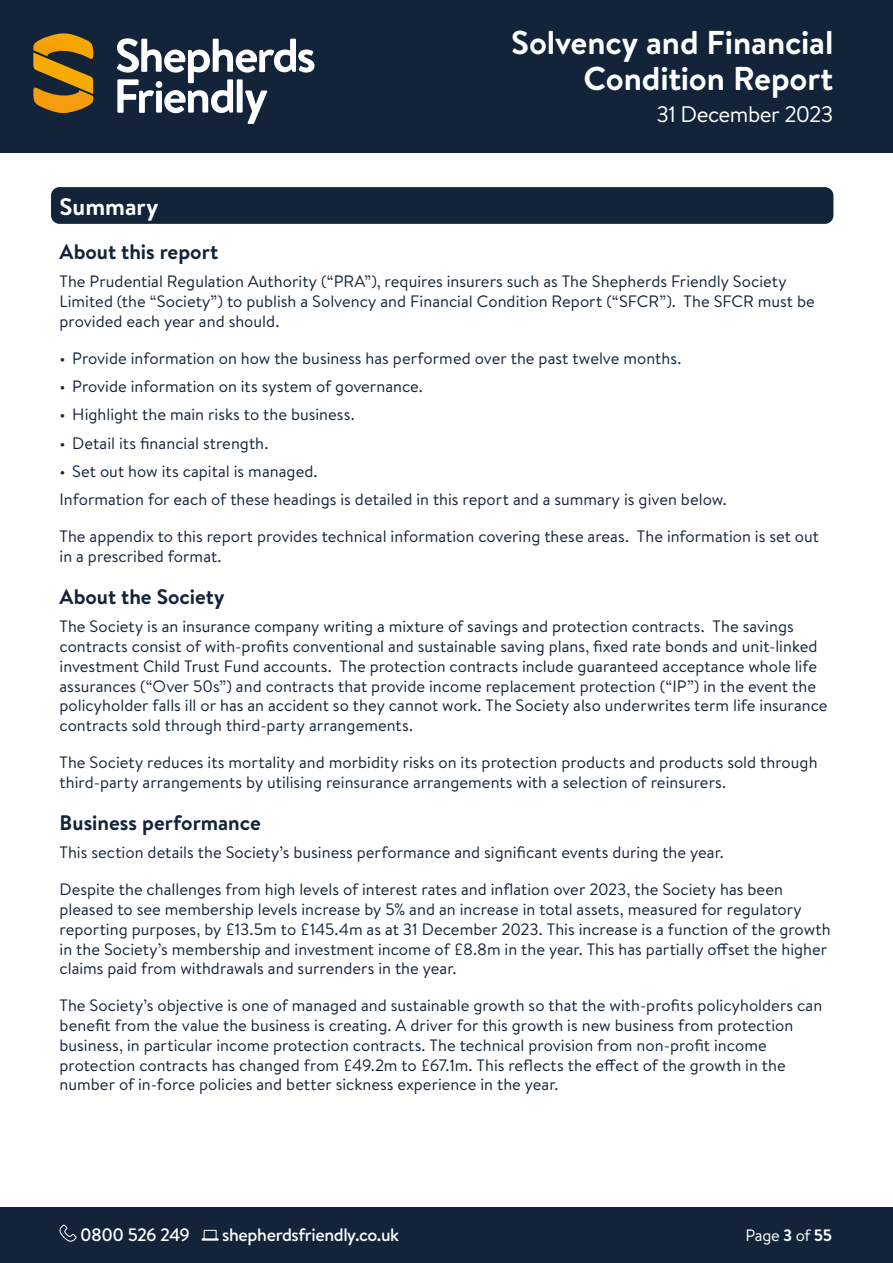
<style>
.page{position:relative;width:893px;height:1263px;background:#fff}
.page>*{position:absolute;margin:0;border:0;box-sizing:border-box;transform-origin:0 0}
.t1{font:700 33px/36px "Brandon Text";letter-spacing:-.005em;color:#fff;text-align:right}
.t2{font:700 24px "Brandon Text";color:#fff}
.t3{font:22.5px "Brandon Text";letter-spacing:-.02em;color:#fff}
.t4{font:700 21px "Brandon Text";color:#13243a}
.t5{font:500 18px "Brandon Text";letter-spacing:-.025em;color:#fff}
.t6{font:500 18px "Brandon Text";letter-spacing:-.045em;color:#fff}
.t7{font:16.5px/19.8px "Brandon Text";color:#13243a}
.t8{font:16.5px "Brandon Text";letter-spacing:-.02em;color:#fff}
.s1{font-weight:700}
</style>
<div class="page">
<div style="left:0;top:1208px;width:893px;height:55px;background:#13243a"></div>
<svg style="left:59px;top:1224px;width:18px;height:18px"></svg>
<svg style="left:201px;top:1229px;width:18px;height:12px"></svg>
<div style="left:0;top:0;width:893px;height:153px;background:#13243a"></div>
<svg style="left:33px;top:33px;width:61px;height:80px"></svg>
<svg style="left:117px;top:38px;width:197px;height:86px"></svg>
<div style="left:51px;top:187px;width:782px;height:37px;background:#13243a;border-radius:9px"></div>
<h1 class="t1" style="left:511px;top:24px;width:324px">Solvency and Financial<br>Condition Report</h1>
<h3 class="t3" style="left:656px;top:98px;width:179px">31 December 2023</h3>
<h2 class="t2" style="left:60px;top:190px;width:100px">Summary</h2>
<p class="t4" style="left:60px;top:237px;width:160px">About this report</p>
<p class="t7" style="left:60px;top:271px;width:757px">The Prudential Regulation Authority (“PRA”), requires insurers such as The Shepherds Friendly Society<br>Limited (the “Society”) to publish a Solvency and Financial Condition Report (“SFCR”). The SFCR must be provided each year and should.</p>
<p class="t7" style="left:60px;top:347px;width:623px">• Provide information on how the business has performed over the past twelve months.</p>
<p class="t7" style="left:60px;top:376px;width:365px">• Provide information on its system of governance.</p>
<p class="t7" style="left:60px;top:404px;width:297px">• Highlight the main risks to the business.</p>
<p class="t7" style="left:60px;top:432px;width:210px">• Detail its financial strength.</p>
<p class="t7" style="left:60px;top:456px;width:669px;line-height:28.3px">• Set out how its capital is managed.<br>Information for each of these headings is detailed in this report and a summary is given below.</p>
<p class="t7" style="left:60px;top:526px;width:761px">The appendix to this report provides technical information covering these areas. The information is set out in a prescribed format.</p>
<p class="t4" style="left:60px;top:582px;width:166px">About the Society</p>
<p class="t7" style="left:60px;top:616px;width:770px">The Society is an insurance company writing a mixture of savings and protection contracts. The savings contracts consist of with-profits conventional and sustainable saving plans, fixed rate bonds and unit-linked investment Child Trust Fund accounts. The protection contracts include guaranteed acceptance whole life assurances (“Over 50s”) and contracts that provide income replacement protection (“IP”) in the event the policyholder falls ill or has an accident so they cannot work. The Society also underwrites term life insurance contracts sold through third-party arrangements.</p>
<p class="t7" style="left:60px;top:752px;width:759px">The Society reduces its mortality and morbidity risks on its protection products and products sold through third-party arrangements by utilising reinsurance arrangements with a selection of reinsurers.</p>
<p class="t4" style="left:60px;top:808px;width:203px">Business performance</p>
<p class="t7" style="left:60px;top:842px;width:666px">This section details the Society’s business performance and significant events during the year.</p>
<p class="t7" style="left:60px;top:879px;width:773px">Despite the challenges from high levels of interest rates and inflation over 2023, the Society has been pleased to see membership levels increase by 5% and an increase in total assets, measured for regulatory reporting purposes, by £13.5m to £145.4m as at 31 December 2023. This increase is a function of the growth in the Society’s membership and investment income of £8.8m in the year. This has partially offset the higher claims paid from withdrawals and surrenders in the year.</p>
<p class="t7" style="left:60px;top:995px;width:764px">The Society’s objective is one of managed and sustainable growth so that the with-profits policyholders can benefit from the value the business is creating. A driver for this growth is new business from protection business, in particular income protection contracts. The technical provision from non-profit income protection contracts has changed from £49.2m to £67.1m. This reflects the effect of the growth in the number of in-force policies and better sickness experience in the year.</p>
<p class="t6" style="left:80px;top:1222px;width:111px">0800 526 249</p>
<p class="t5" style="left:222px;top:1222px;width:178px">shepherdsfriendly.co.uk</p>
<p class="t8" style="left:746px;top:1223px;width:88px">Page <span class="s1">3</span> of <span class="s1">55</span></p>
</div>
